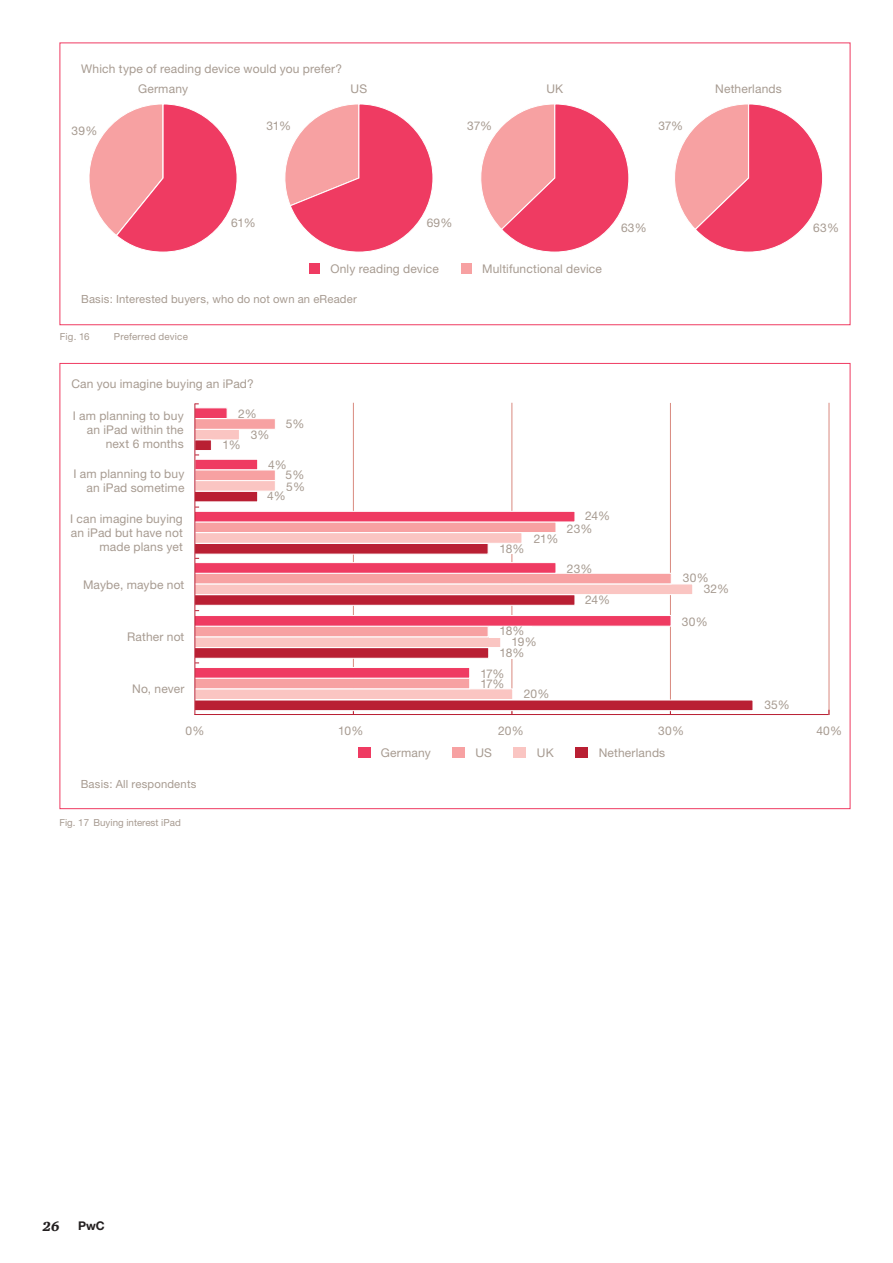
<style>
.page{position:relative;width:893px;height:1263px;background:#fff}
.page>*{position:absolute;margin:0;border:0;box-sizing:border-box;transform-origin:0 0}
.t1{font:italic 900 13.5px "ITC Charter Com";color:#231f20}
.t2{font:12px/14.2px "Helvetica Neue";letter-spacing:.01em;color:#a79b91;text-align:right}
.t3{font:700 12px "Helvetica Neue";color:#231f20}
.t4{font:11.25px "Helvetica Neue";letter-spacing:.015em;color:#a79b91}
.t5{font:9.75px "Helvetica Neue";color:#a79b91}
.t6{font:9.75px "Helvetica Neue";letter-spacing:.02em;color:#a79b91}
</style>
<div class="page">
<hr style="left:670px;top:403px;width:1px;height:311px;background:#d98a7f">
<hr style="left:353px;top:403px;width:1px;height:311px;background:#d98a7f">
<hr style="left:511px;top:403px;width:1px;height:311px;background:#d98a7f">
<hr style="left:195px;top:714px;width:634px;height:1px;background:#b91f33">
<div style="left:194px;top:429px;width:46px;height:11px;background:#fac5c2;border:1px solid #fff"></div>
<div style="left:194px;top:418px;width:82px;height:12px;background:#f7a1a2;border:1px solid #fff"></div>
<div style="left:194px;top:407px;width:33px;height:12px;background:#ef3b62;border:1px solid #fff"></div>
<div style="left:194px;top:439px;width:18px;height:12px;background:#b91f33;border:1px solid #fff"></div>
<div style="left:195px;top:459px;width:63px;height:11px;background:#ef3b62;border:1px solid #fff"></div>
<div style="left:194px;top:491px;width:64px;height:11px;background:#b91f33;border:1px solid #fff"></div>
<div style="left:195px;top:480px;width:81px;height:11px;background:#fac5c2;border:1px solid #fff"></div>
<div style="left:195px;top:470px;width:81px;height:11px;background:#f7a1a2;border:1px solid #fff"></div>
<div style="left:489px;top:543px;width:42px;height:11px;background:#fff"></div>
<div style="left:194px;top:543px;width:294px;height:11px;background:#b91f33"></div>
<div style="left:194px;top:700px;width:559px;height:11px;background:#b91f33;border:1px solid #fff"></div>
<div style="left:195px;top:532px;width:327px;height:12px;background:#fac5c2;border:1px solid #fff"></div>
<div style="left:195px;top:521px;width:361px;height:12px;background:#f7a1a2;border:1px solid #fff"></div>
<div style="left:194px;top:511px;width:381px;height:11px;background:#ef3b62;border:1px solid #fff"></div>
<div style="left:194px;top:647px;width:295px;height:12px;background:#b91f33;border:1px solid #fff"></div>
<div style="left:194px;top:594px;width:381px;height:12px;background:#b91f33;border:1px solid #fff"></div>
<div style="left:194px;top:636px;width:307px;height:12px;background:#fac5c2;border:1px solid #fff"></div>
<div style="left:194px;top:688px;width:319px;height:12px;background:#fac5c2;border:1px solid #fff"></div>
<div style="left:194px;top:584px;width:499px;height:11px;background:#fac5c2;border:1px solid #fff"></div>
<div style="left:194px;top:626px;width:294px;height:11px;background:#f7a1a2;border:1px solid #fff"></div>
<div style="left:194px;top:678px;width:276px;height:11px;background:#f7a1a2;border:1px solid #fff"></div>
<div style="left:194px;top:573px;width:478px;height:11px;background:#f7a1a2;border:1px solid #fff"></div>
<div style="left:194px;top:615px;width:477px;height:11px;background:#ef3b62;border:1px solid #fff"></div>
<div style="left:194px;top:667px;width:276px;height:11px;background:#ef3b62;border:1px solid #fff"></div>
<div style="left:194px;top:562px;width:362px;height:12px;background:#ef3b62;border:1px solid #fff"></div>
<div style="left:489px;top:626px;width:42px;height:11px;background:#fff"></div>
<div style="left:501px;top:637px;width:43px;height:11px;background:#fff"></div>
<div style="left:489px;top:647px;width:42px;height:11px;background:#fff"></div>
<hr style="left:829px;top:403px;width:1px;height:312px;background:#d98a7f">
<hr style="left:195px;top:404px;width:1px;height:311px;background:#b91f33">
<div style="left:461px;top:263px;width:10px;height:11px;background:#f7a1a2"></div>
<div style="left:309px;top:263px;width:10px;height:11px;background:#ef3b62"></div>
<svg style="left:89px;top:104px;width:148px;height:148px"></svg>
<svg style="left:285px;top:104px;width:148px;height:148px"></svg>
<svg style="left:481px;top:104px;width:148px;height:148px"></svg>
<svg style="left:675px;top:104px;width:148px;height:148px"></svg>
<div style="left:358px;top:747px;width:12px;height:11px;background:#ef3b62"></div>
<div style="left:453px;top:747px;width:12px;height:11px;background:#f7a1a2"></div>
<div style="left:513px;top:747px;width:13px;height:11px;background:#fac5c2"></div>
<div style="left:576px;top:747px;width:12px;height:11px;background:#b91f33"></div>
<p class="t2" style="left:81px;top:61px;width:262px">Which type of reading device would you prefer?</p>
<p class="t2" style="left:72px;top:123px;width:27px">39%</p>
<p class="t2" style="left:138px;top:82px;width:51px">Germany</p>
<p class="t2" style="left:351px;top:82px;width:18px">US</p>
<p class="t2" style="left:546px;top:82px;width:18px">UK</p>
<p class="t2" style="left:715px;top:82px;width:68px">Netherlands</p>
<p class="t2" style="left:267px;top:118px;width:26px">31%</p>
<p class="t2" style="left:467px;top:118px;width:26px">37%</p>
<p class="t2" style="left:658px;top:118px;width:26px">37%</p>
<p class="t2" style="left:231px;top:216px;width:26px">61%</p>
<p class="t2" style="left:427px;top:216px;width:27px">69%</p>
<p class="t2" style="left:330px;top:261px;width:110px">Only reading device</p>
<p class="t2" style="left:482px;top:261px;width:121px">Multifunctional device</p>
<p class="t4" style="left:81px;top:293px;width:277px">Basis: Interested buyers, who do not own an eReader</p>
<p class="t5" style="left:60px;top:331px;width:31px">Fig. 16</p>
<p class="t6" style="left:114px;top:331px;width:76px">Preferred device</p>
<p class="t2" style="left:621px;top:220px;width:27px">63%</p>
<p class="t2" style="left:71px;top:376px;width:184px">Can you imagine buying an iPad?</p>
<p class="t2" style="left:73px;top:408px;width:112px">I am planning to buy an iPad within the next 6 months</p>
<p class="t2" style="left:73px;top:466px;width:112px">I am planning to buy an iPad sometime</p>
<p class="t2" style="left:70px;top:511px;width:114px">I can imagine buying an iPad but have not made plans yet</p>
<p class="t2" style="left:83px;top:578px;width:103px">Maybe, maybe not</p>
<p class="t2" style="left:127px;top:630px;width:59px">Rather not</p>
<p class="t2" style="left:132px;top:681px;width:54px">No, never</p>
<p class="t2" style="left:238px;top:406px;width:20px">2%</p>
<p class="t2" style="left:286px;top:417px;width:20px">5%</p>
<p class="t2" style="left:251px;top:427px;width:20px">3%</p>
<p class="t2" style="left:286px;top:459px;width:21px;line-height:10.9px;text-align:left;text-indent:-18px">4%<br>5%<br>5%</p>
<p class="t2" style="left:267px;top:489px;width:20px">4%</p>
<p class="t2" style="left:222px;top:438px;width:20px">1%</p>
<p class="t2" style="left:499px;top:541px;width:27px">18%</p>
<p class="t2" style="left:534px;top:531px;width:26px">21%</p>
<p class="t2" style="left:499px;top:624px;width:27px">18%</p>
<p class="t2" style="left:511px;top:635px;width:27px">19%</p>
<p class="t2" style="left:499px;top:645px;width:27px">18%</p>
<p class="t2" style="left:480px;top:666px;width:26px">17%</p>
<p class="t2" style="left:480px;top:676px;width:26px">17%</p>
<p class="t2" style="left:524px;top:687px;width:27px">20%</p>
<p class="t2" style="left:567px;top:509px;width:45px;line-height:12.8px;text-align:left;text-indent:18px">24%<br>23%</p>
<p class="t2" style="left:567px;top:561px;width:27px">23%</p>
<p class="t2" style="left:585px;top:593px;width:27px">24%</p>
<p class="t2" style="left:683px;top:571px;width:27px">30%</p>
<p class="t2" style="left:704px;top:582px;width:27px">32%</p>
<p class="t2" style="left:682px;top:614px;width:27px">30%</p>
<p class="t2" style="left:813px;top:220px;width:27px">63%</p>
<p class="t2" style="left:764px;top:698px;width:27px">35%</p>
<p class="t2" style="left:185px;top:723px;width:20px">0%</p>
<p class="t2" style="left:338px;top:723px;width:27px">10%</p>
<p class="t2" style="left:498px;top:723px;width:27px">20%</p>
<p class="t2" style="left:658px;top:723px;width:27px">30%</p>
<p class="t2" style="left:816px;top:723px;width:27px">40%</p>
<p class="t4" style="left:81px;top:777px;width:117px">Basis: All respondents</p>
<p class="t5" style="left:60px;top:816px;width:123px">Fig. 17 Buying interest iPad</p>
<p class="t1" style="left:43px;top:1217px;width:19px">26</p>
<p class="t3" style="left:78px;top:1218px;width:28px">PwC</p>
<p class="t2" style="left:381px;top:745px;width:51px">Germany</p>
<p class="t2" style="left:475px;top:745px;width:18px">US</p>
<p class="t2" style="left:537px;top:745px;width:18px">UK</p>
<p class="t2" style="left:599px;top:745px;width:68px">Netherlands</p>
</div>
